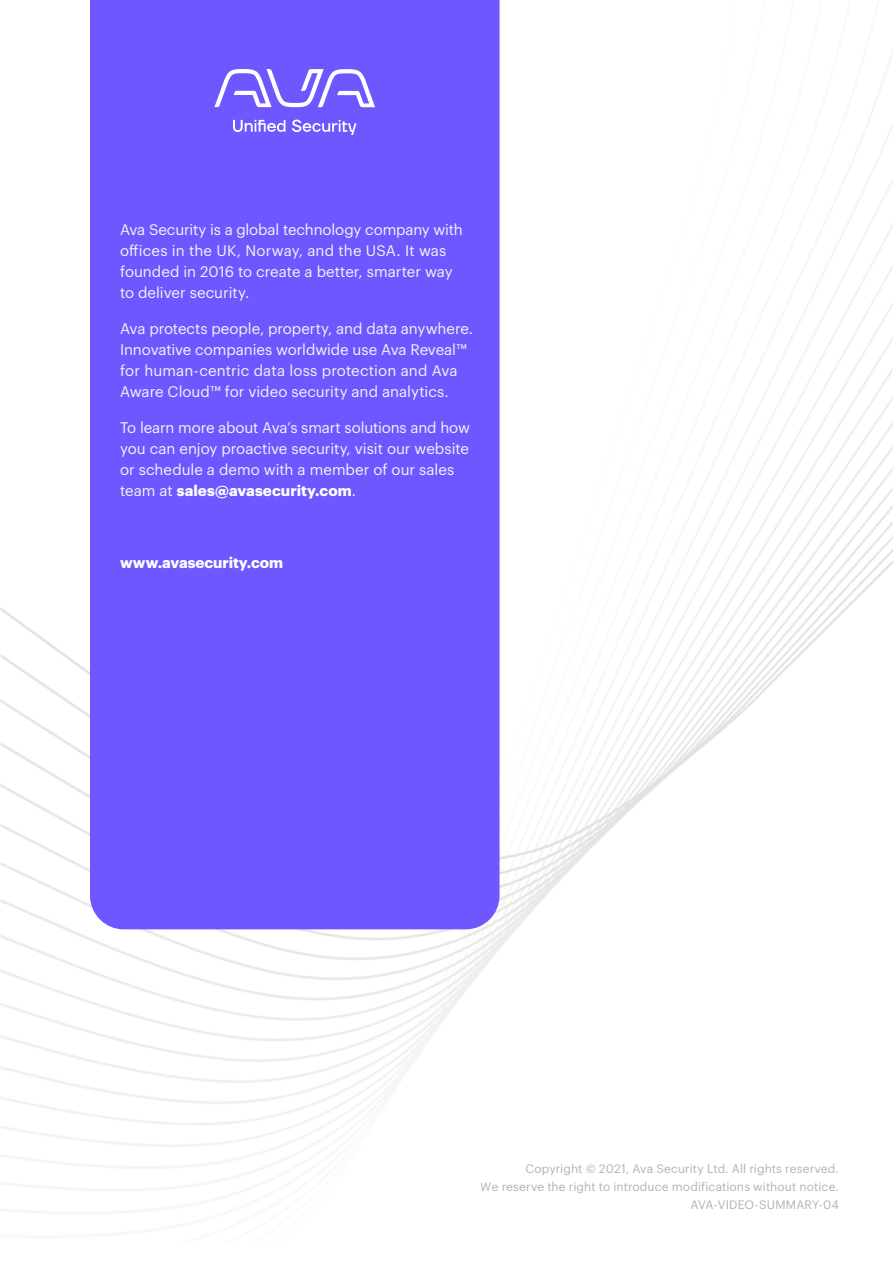
<style>
.page{position:relative;width:893px;height:1263px;background:#fff}
.page>*{position:absolute;margin:0;border:0;box-sizing:border-box;transform-origin:0 0}
.t1{font:15px/21px "Graphik";color:#f2f5fa}
.t2{font:700 15px "Graphik";color:#fff}
.t3{font:12px/18px "Graphik";letter-spacing:.005em;color:#7f7f81;text-align:right}
.s1{font-weight:700;color:#fff}
</style>
<div class="page">
<img style="left:0;top:179px;width:893px;height:989px">
<div style="left:90px;top:0;width:410px;height:929px;background:#6e57ff"></div>
<svg style="left:214px;top:69px;width:161px;height:38px"></svg>
<svg style="left:233px;top:120px;width:52px;height:12px"></svg>
<svg style="left:292px;top:120px;width:65px;height:15px"></svg>
<p class="t1" style="left:120px;top:217px;width:344px">Ava Security is a global technology company with offices in the UK, Norway, and the USA. It was founded in 2016 to create a better, smarter way to deliver security.</p>
<p class="t1" style="left:120px;top:316px;width:355px">Ava protects people, property, and data anywhere.<br>Innovative companies worldwide use Ava Reveal™ for human-centric data loss protection and Ava Aware Cloud™ for video security and analytics.</p>
<p class="t1" style="left:120px;top:415px;width:351px">To learn more about Ava’s smart solutions and how you can enjoy proactive security, visit our website or schedule a demo with a member of our sales team at <span class="s1">sales@avasecurity.com</span>.</p>
<p class="t2" style="left:120px;top:550px;width:164px">www.avasecurity.com</p>
<p class="t3" style="left:481px;top:1159px;width:360px">Copyright © 2021, Ava Security Ltd. All rights reserved.<br>We reserve the right to introduce modifications without notice.<br>AVA-VIDEO-SUMMARY-04</p>
</div>
